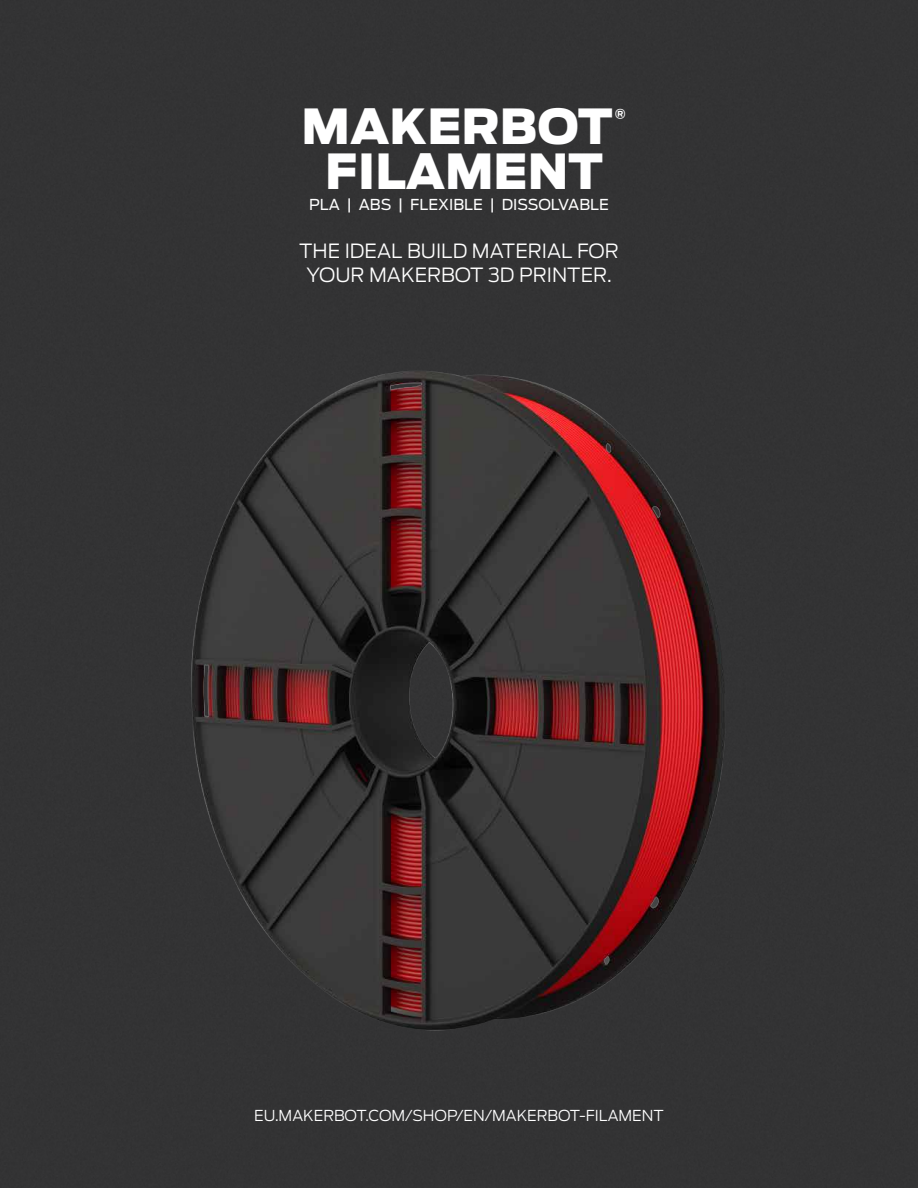
<style>
.page{position:relative;width:918px;height:1188px;background:#333334}
.page>*{position:absolute;margin:0;border:0;box-sizing:border-box;transform-origin:0 0}
.t1{font:900 48px "Antenna";color:#fff}
.t2{font:300 19.5px/24px "Antenna";color:#fff;text-align:center}
.t3{font:700 17.55px "Antenna";color:#fff}
.t4{font:300 15px "Antenna";color:#fff}
.t5{font:15px "Antenna";color:#fff}
</style>
<div class="page">
<img style="left:14px;top:287px;width:904px;height:833px">
<h1 class="t1" style="left:302px;top:96px;width:313px">MAKERBOT</h1>
<p class="t3" style="left:615px;top:105px;width:13px">®</p>
<h1 class="t1" style="left:325px;top:141px;width:279px">FILAMENT</h1>
<p class="t5" style="left:309px;top:196px;width:301px">PLA | ABS | FLEXIBLE | DISSOLVABLE</p>
<p class="t2" style="left:299px;top:239px;width:321px">THE IDEAL BUILD MATERIAL FOR<br>YOUR MAKERBOT 3D PRINTER.</p>
<p class="t4" style="left:254px;top:1106px;width:411px">EU.MAKERBOT.COM/SHOP/EN/MAKERBOT-FILAMENT</p>
</div>
